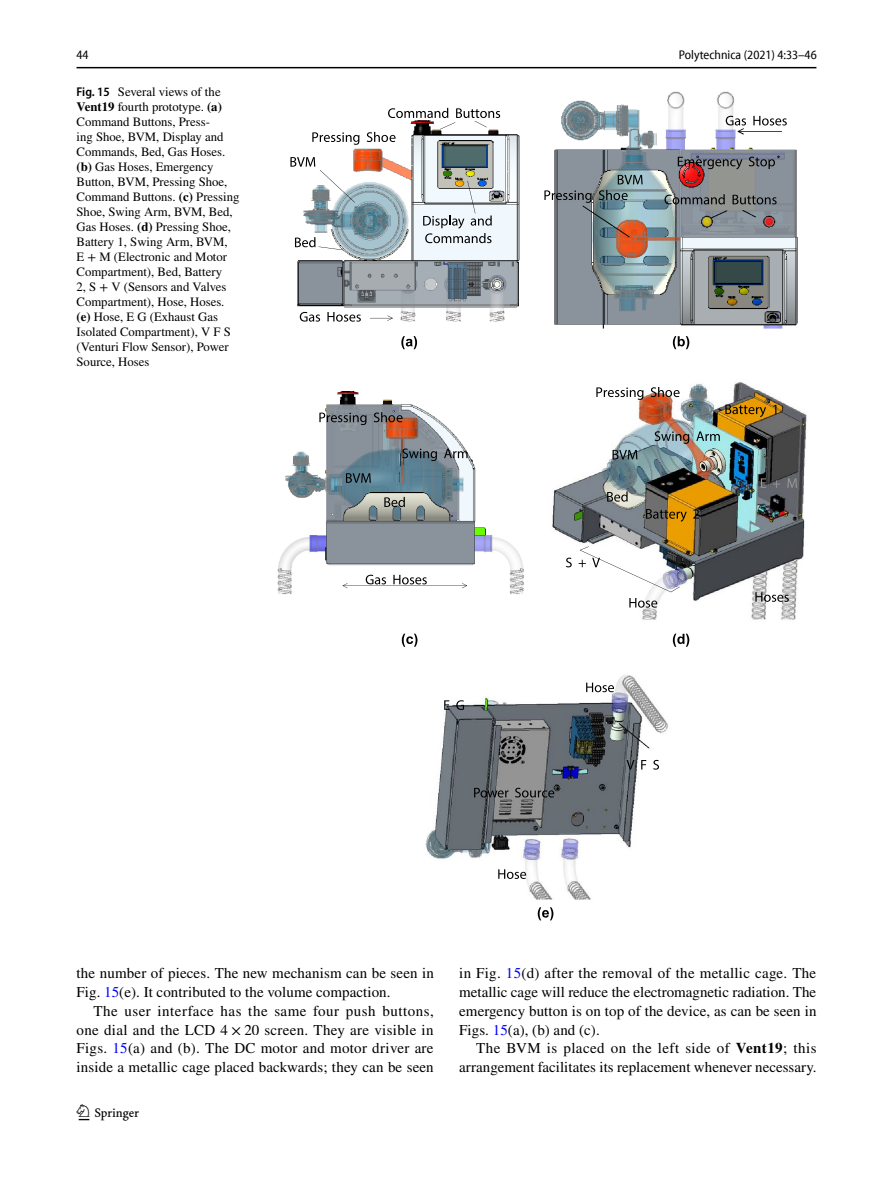
<style>
.page{position:relative;width:893px;height:1187px;background:#fff}
.page>*{position:absolute;margin:0;border:0;box-sizing:border-box;transform-origin:0 0}
.t1{font:22.5px "Springnew Regular 2";color:#000}
.t2{font:15px/18.8px "STIX";letter-spacing:.005em;color:#000;text-align:justify}
.t3{font:12.75px/15px "STIX";color:#000}
.t4{font:semi-condensed 12.75px "Myriad Pro Unic";color:#000}
.s1{font-family:"Myriad Pro";font-weight:600;font-stretch:semi-condensed}
.s2{font-weight:700}
.s3{color:#00f}
.s4{font-family:"STIX General Regular 33"}
.s5{font-family:"STIX Math Regular 6"}
</style>
<div class="page">
<hr style="left:77px;top:67px;width:739px;height:1px;background:#000">
<img style="left:297px;top:107px;width:223px;height:215px">
<svg style="left:370px;top:315px;width:23px;height:6px"></svg>
<svg style="left:300px;top:312px;width:20px;height:9px"></svg>
<svg style="left:327px;top:312px;width:34px;height:9px"></svg>
<svg style="left:295px;top:237px;width:49px;height:13px"></svg>
<svg style="left:290px;top:157px;width:65px;height:45px"></svg>
<svg style="left:312px;top:132px;width:47px;height:13px"></svg>
<svg style="left:367px;top:108px;width:133px;height:34px"></svg>
<svg style="left:423px;top:181px;width:69px;height:62px"></svg>
<svg style="left:401px;top:336px;width:16px;height:13px"></svg>
<img style="left:552px;top:91px;width:255px;height:529px">
<svg style="left:544px;top:190px;width:47px;height:13px"></svg>
<svg style="left:599px;top:190px;width:29px;height:10px"></svg>
<svg style="left:618px;top:175px;width:25px;height:9px"></svg>
<svg style="left:664px;top:194px;width:61px;height:10px"></svg>
<svg style="left:732px;top:195px;width:45px;height:9px"></svg>
<svg style="left:726px;top:116px;width:20px;height:9px"></svg>
<svg style="left:753px;top:116px;width:34px;height:9px"></svg>
<svg style="left:678px;top:157px;width:64px;height:12px"></svg>
<svg style="left:749px;top:157px;width:26px;height:12px"></svg>
<svg style="left:673px;top:336px;width:16px;height:13px"></svg>
<img style="left:277px;top:391px;width:247px;height:203px">
<svg style="left:343px;top:574px;width:124px;height:14px"></svg>
<svg style="left:346px;top:473px;width:25px;height:10px"></svg>
<svg style="left:319px;top:412px;width:47px;height:13px"></svg>
<svg style="left:374px;top:412px;width:29px;height:10px"></svg>
<svg style="left:402px;top:448px;width:35px;height:13px"></svg>
<svg style="left:444px;top:448px;width:24px;height:10px"></svg>
<svg style="left:384px;top:497px;width:21px;height:10px"></svg>
<svg style="left:402px;top:633px;width:15px;height:13px"></svg>
<img style="left:552px;top:363px;width:255px;height:27px">
<svg style="left:596px;top:387px;width:47px;height:13px"></svg>
<svg style="left:651px;top:387px;width:29px;height:10px"></svg>
<svg style="left:607px;top:491px;width:21px;height:10px"></svg>
<svg style="left:612px;top:450px;width:25px;height:9px"></svg>
<svg style="left:655px;top:431px;width:34px;height:13px"></svg>
<svg style="left:696px;top:431px;width:24px;height:10px"></svg>
<svg style="left:629px;top:598px;width:28px;height:9px"></svg>
<svg style="left:755px;top:592px;width:34px;height:9px"></svg>
<svg style="left:725px;top:404px;width:41px;height:13px"></svg>
<svg style="left:773px;top:405px;width:3px;height:9px"></svg>
<svg style="left:646px;top:509px;width:41px;height:12px"></svg>
<svg style="left:693px;top:509px;width:6px;height:9px"></svg>
<svg style="left:566px;top:557px;width:6px;height:10px"></svg>
<svg style="left:579px;top:546px;width:101px;height:46px"></svg>
<svg style="left:761px;top:478px;width:5px;height:10px"></svg>
<svg style="left:773px;top:480px;width:7px;height:8px"></svg>
<svg style="left:787px;top:478px;width:10px;height:10px"></svg>
<svg style="left:673px;top:633px;width:16px;height:13px"></svg>
<img style="left:425px;top:675px;width:243px;height:224px">
<svg style="left:586px;top:682px;width:28px;height:10px"></svg>
<svg style="left:474px;top:787px;width:35px;height:10px"></svg>
<svg style="left:515px;top:787px;width:39px;height:10px"></svg>
<svg style="left:444px;top:700px;width:5px;height:9px"></svg>
<svg style="left:456px;top:700px;width:8px;height:10px"></svg>
<svg style="left:498px;top:869px;width:28px;height:9px"></svg>
<svg style="left:627px;top:760px;width:7px;height:9px"></svg>
<svg style="left:641px;top:760px;width:5px;height:9px"></svg>
<svg style="left:653px;top:759px;width:6px;height:10px"></svg>
<svg style="left:538px;top:907px;width:15px;height:13px"></svg>
<p class="t4" style="left:77px;top:50px;width:14px">44</p>
<p class="t4" style="left:679px;top:50px;width:140px">Polytechnica (2021) 4:33–46</p>
<p class="t3" style="left:77px;top:85px;width:164px"><span class="s1">Fig. 15</span> Several views of the<br><span class="s2">Vent19</span> fourth prototype. <span class="s2">(a)<br></span>Command Buttons, Press-<br>ing Shoe, BVM, Display and<br>Commands, Bed, Gas Hoses. <span class="s2">(b)</span> Gas Hoses, Emergency<br>Button, BVM, Pressing Shoe,<br>Command Buttons. <span class="s2">(c)</span> Pressing<br>Shoe, Swing Arm, BVM, Bed,<br>Gas Hoses. <span class="s2">(d)</span> Pressing Shoe,<br>Battery 1, Swing Arm, BVM,<br>E + M (Electronic and Motor<br>Compartment), Bed, Battery<br>2, S + V (Sensors and Valves<br>Compartment), Hose, Hoses. <span class="s2">(e)</span> Hose, E G (Exhaust Gas<br>Isolated Compartment), V F S (Venturi Flow Sensor), Power<br>Source, Hoses</p>
<p class="t2" style="left:77px;top:964px;width:359px">the number of pieces. The new mechanism can be seen in<br>Fig. <span class="s3">15</span>(e). It contributed to the volume compaction.</p>
<p class="t2" style="left:77px;top:1002px;width:359px;text-indent:17px">The user interface has the same four push buttons, one dial and the LCD <span class="s4">4</span> <span class="s5">×</span> <span class="s4">20</span> screen. They are visible in Figs. <span class="s3">15</span>(a) and (b). The DC motor and motor driver are inside a metallic cage placed backwards; they can be seen</p>
<h1 class="t1" style="left:79px;top:1104px;width:62px">1 3</h1>
<p class="t2" style="left:459px;top:964px;width:359px">in Fig. <span class="s3">15</span>(d) after the removal of the metallic cage. The metallic cage will reduce the electromagnetic radiation. The emergency button is on top of the device, as can be seen in Figs. <span class="s3">15</span>(a), (b) and (c).</p>
<p class="t2" style="left:459px;top:1039px;width:359px;text-align:right">The BVM is placed on the left side of <span class="s2">Vent19</span>; this arrangement facilitates its replacement whenever necessary.</p>
</div>
